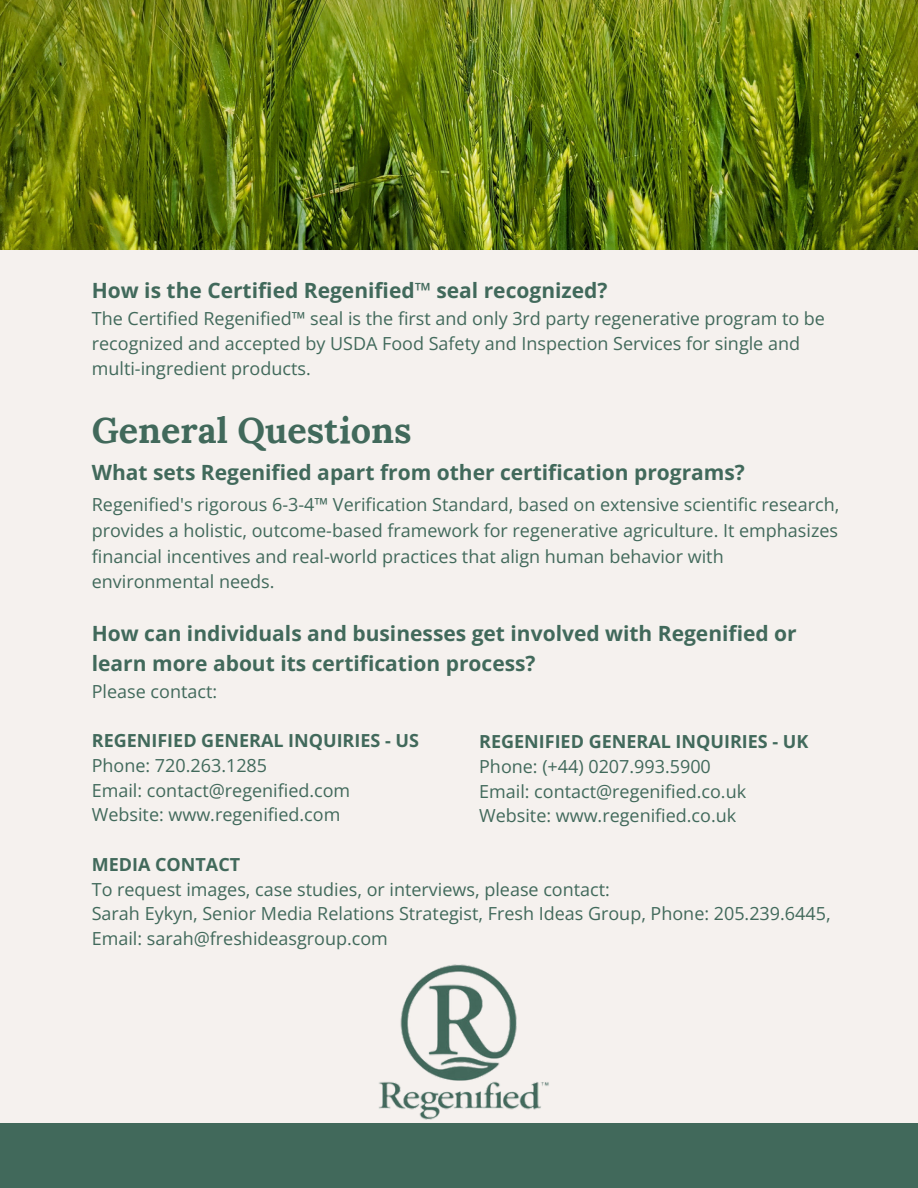
<style>
.page{position:relative;width:918px;height:1188px;background:#f5f1ee}
.page>*{position:absolute;margin:0;border:0;box-sizing:border-box;transform-origin:0 0}
.t1{font:700 36px "Lora";color:#41695b}
.t2{font:700 21px/29.2px "Open Sans";color:#41695b}
.t3{font:18px/24.8px "Open Sans";color:#41695b}
.t4{font:700 18px "Open Sans";color:#41695b}
</style>
<div class="page">
<img style="left:0;top:0;width:918px;height:250px">
<div style="left:0;top:1123px;width:918px;height:65px;background:#41695b"></div>
<img style="left:379px;top:964px;width:170px;height:156px">
<p class="t2" style="left:92px;top:275px;width:517px">How is the Certified Regenified™ seal recognized?</p>
<p class="t3" style="left:92px;top:306px;width:735px">The Certified Regenified™ seal is the first and only 3rd party regenerative program to be recognized and accepted by USDA Food Safety and Inspection Services for single and multi-ingredient products.</p>
<p class="t1" style="left:92px;top:407px;width:321px">General Questions</p>
<p class="t2" style="left:92px;top:458px;width:655px">What sets Regenified apart from other certification programs?</p>
<p class="t3" style="left:92px;top:491px;width:749px;line-height:25.8px">Regenified's rigorous 6-3-4™ Verification Standard, based on extensive scientific research, provides a holistic, outcome-based framework for regenerative agriculture. It emphasizes financial incentives and real-world practices that align human behavior with environmental needs.</p>
<p class="t2" style="left:92px;top:619px;width:706px">How can individuals and businesses get involved with Regenified or learn more about its certification process?</p>
<p class="t3" style="left:92px;top:678px;width:127px">Please contact:</p>
<p class="t4" style="left:92px;top:728px;width:329px">REGENIFIED GENERAL INQUIRIES - US</p>
<h1 class="t3" style="left:92px;top:753px;width:177px">Phone: 720.263.1285</h1>
<p class="t3" style="left:92px;top:777px;width:260px">Email: contact@regenified.com</p>
<p class="t3" style="left:92px;top:802px;width:250px">Website: www.regenified.com</p>
<p class="t4" style="left:92px;top:852px;width:150px">MEDIA CONTACT</p>
<p class="t3" style="left:92px;top:876px;width:520px">To request images, case studies, or interviews, please contact:</p>
<p class="t3" style="left:92px;top:901px;width:740px">Sarah Eykyn, Senior Media Relations Strategist, Fresh Ideas Group, Phone: 205.239.6445,<br>Email: sarah@freshideasgroup.com</p>
<p class="t4" style="left:479px;top:729px;width:331px">REGENIFIED GENERAL INQUIRIES - UK</p>
<p class="t3" style="left:479px;top:754px;width:233px">Phone: (+44) 0207.993.5900</p>
<p class="t3" style="left:479px;top:778px;width:269px">Email: contact@regenified.co.uk</p>
<p class="t3" style="left:479px;top:803px;width:259px">Website: www.regenified.co.uk</p>
</div>
